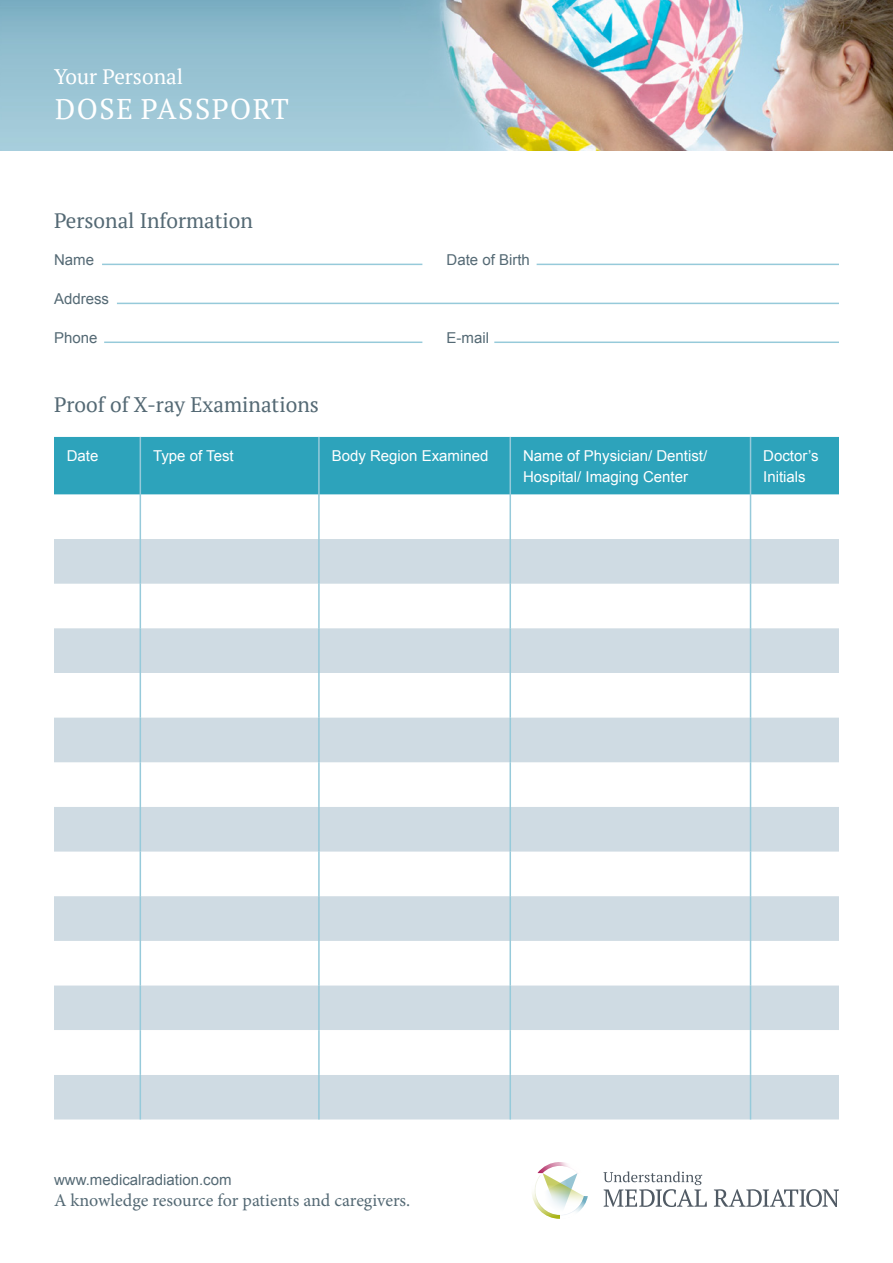
<style>
.page{position:relative;width:893px;height:1263px;background:#fff}
.page>*{position:absolute;margin:0;border:0;box-sizing:border-box;transform-origin:0 0}
.t1{font:28.5px "PT Serif";letter-spacing:.055em;color:#fff}
.t2{font:21px "PT Serif";color:#546974}
.t3{font:21px "PT Serif";letter-spacing:-.015em;color:#fff}
.t4{font:18px "Minion Pro";color:#546974}
.t5{font:15px/21px "Arial";color:#fff}
.t6{font:15px "Arial";color:#546974}
</style>
<div class="page">
<img style="left:0;top:0;width:893px;height:151px">
<div style="left:54px;top:437px;width:785px;height:57px;background:#2da3bb"></div>
<svg style="left:54px;top:539px;width:785px;height:580px;fill:#cfdbe3"></svg>
<svg style="left:54px;top:1030px;width:785px;height:45px"></svg>
<hr style="left:140px;top:437px;width:1px;height:57px;background:#96cada">
<hr style="left:318px;top:437px;width:2px;height:57px;background:#96cada">
<hr style="left:509px;top:437px;width:2px;height:57px;background:#96cada">
<hr style="left:750px;top:437px;width:1px;height:57px;background:#96cada">
<hr style="left:140px;top:494px;width:1px;height:45px;background:#96cada">
<hr style="left:318px;top:494px;width:2px;height:45px;background:#96cada">
<hr style="left:509px;top:494px;width:2px;height:45px;background:#96cada">
<hr style="left:750px;top:494px;width:1px;height:45px;background:#96cada">
<hr style="left:140px;top:539px;width:1px;height:45px;background:#96cada">
<hr style="left:318px;top:539px;width:2px;height:45px;background:#96cada">
<hr style="left:509px;top:539px;width:2px;height:45px;background:#96cada">
<hr style="left:750px;top:539px;width:1px;height:45px;background:#96cada">
<hr style="left:140px;top:584px;width:1px;height:44px;background:#96cada">
<hr style="left:318px;top:584px;width:2px;height:44px;background:#96cada">
<hr style="left:509px;top:584px;width:2px;height:44px;background:#96cada">
<hr style="left:750px;top:584px;width:1px;height:44px;background:#96cada">
<hr style="left:140px;top:628px;width:1px;height:45px;background:#96cada">
<hr style="left:318px;top:628px;width:2px;height:45px;background:#96cada">
<hr style="left:509px;top:628px;width:2px;height:45px;background:#96cada">
<hr style="left:750px;top:628px;width:1px;height:45px;background:#96cada">
<hr style="left:140px;top:673px;width:1px;height:45px;background:#96cada">
<hr style="left:318px;top:673px;width:2px;height:45px;background:#96cada">
<hr style="left:509px;top:673px;width:2px;height:45px;background:#96cada">
<hr style="left:750px;top:673px;width:1px;height:45px;background:#96cada">
<hr style="left:140px;top:718px;width:1px;height:44px;background:#96cada">
<hr style="left:318px;top:718px;width:2px;height:44px;background:#96cada">
<hr style="left:509px;top:718px;width:2px;height:44px;background:#96cada">
<hr style="left:750px;top:718px;width:1px;height:44px;background:#96cada">
<hr style="left:140px;top:762px;width:1px;height:45px;background:#96cada">
<hr style="left:318px;top:762px;width:2px;height:45px;background:#96cada">
<hr style="left:509px;top:762px;width:2px;height:45px;background:#96cada">
<hr style="left:750px;top:762px;width:1px;height:45px;background:#96cada">
<hr style="left:140px;top:807px;width:1px;height:44px;background:#96cada">
<hr style="left:318px;top:807px;width:2px;height:44px;background:#96cada">
<hr style="left:509px;top:807px;width:2px;height:44px;background:#96cada">
<hr style="left:750px;top:807px;width:1px;height:44px;background:#96cada">
<hr style="left:140px;top:851px;width:1px;height:45px;background:#96cada">
<hr style="left:318px;top:851px;width:2px;height:45px;background:#96cada">
<hr style="left:509px;top:851px;width:2px;height:45px;background:#96cada">
<hr style="left:750px;top:851px;width:1px;height:45px;background:#96cada">
<hr style="left:140px;top:896px;width:1px;height:45px;background:#96cada">
<hr style="left:318px;top:896px;width:2px;height:45px;background:#96cada">
<hr style="left:509px;top:896px;width:2px;height:45px;background:#96cada">
<hr style="left:750px;top:896px;width:1px;height:45px;background:#96cada">
<hr style="left:140px;top:941px;width:1px;height:44px;background:#96cada">
<hr style="left:318px;top:941px;width:2px;height:44px;background:#96cada">
<hr style="left:509px;top:941px;width:2px;height:44px;background:#96cada">
<hr style="left:750px;top:941px;width:1px;height:44px;background:#96cada">
<hr style="left:140px;top:985px;width:1px;height:45px;background:#96cada">
<hr style="left:318px;top:985px;width:2px;height:45px;background:#96cada">
<hr style="left:509px;top:985px;width:2px;height:45px;background:#96cada">
<hr style="left:750px;top:985px;width:1px;height:45px;background:#96cada">
<hr style="left:140px;top:1030px;width:1px;height:45px;background:#96cada">
<hr style="left:318px;top:1030px;width:2px;height:45px;background:#96cada">
<hr style="left:509px;top:1030px;width:2px;height:45px;background:#96cada">
<hr style="left:750px;top:1030px;width:1px;height:45px;background:#96cada">
<hr style="left:140px;top:1075px;width:1px;height:44px;background:#96cada">
<hr style="left:318px;top:1075px;width:2px;height:44px;background:#96cada">
<hr style="left:509px;top:1075px;width:2px;height:44px;background:#96cada">
<hr style="left:750px;top:1075px;width:1px;height:44px;background:#96cada">
<hr style="left:102px;top:264px;width:320px;height:1px;background:#96cada">
<hr style="left:537px;top:264px;width:302px;height:1px;background:#96cada">
<hr style="left:494px;top:341px;width:345px;height:2px;background:#96cada">
<hr style="left:104px;top:341px;width:318px;height:2px;background:#96cada">
<hr style="left:117px;top:303px;width:722px;height:1px;background:#96cada">
<svg style="left:603px;top:1171px;width:104px;height:36px"></svg>
<svg style="left:714px;top:1189px;width:125px;height:18px"></svg>
<svg style="left:532px;top:1162px;width:56px;height:57px"></svg>
<h2 class="t3" style="left:54px;top:63px;width:131px">Your Personal</h2>
<h1 class="t1" style="left:55px;top:90px;width:235px">Dose Passport</h1>
<h2 class="t2" style="left:54px;top:207px;width:200px">Personal Information</h2>
<p class="t6" style="left:54px;top:250px;width:42px">Name</p>
<p class="t6" style="left:54px;top:289px;width:57px">Address</p>
<p class="t6" style="left:54px;top:328px;width:45px">Phone</p>
<h2 class="t2" style="left:54px;top:391px;width:266px">Proof of X-ray Examinations</h2>
<p class="t6" style="left:446px;top:250px;width:85px">Date of Birth</p>
<p class="t6" style="left:446px;top:328px;width:44px">E-mail</p>
<p class="t5" style="left:67px;top:445px;width:33px">Date</p>
<p class="t5" style="left:153px;top:445px;width:82px">Type of Test</p>
<p class="t5" style="left:332px;top:445px;width:158px">Body Region Examined</p>
<p class="t5" style="left:523px;top:445px;width:186px">Name of Physician/ Dentist/<br>Hospital/ Imaging Center</p>
<p class="t5" style="left:763px;top:445px;width:57px">Doctor’s<br>Initials</p>
<p class="t6" style="left:54px;top:1170px;width:179px">www.medicalradiation.com</p>
<p class="t4" style="left:54px;top:1188px;width:358px">A knowledge resource for patients and caregivers.</p>
</div>
